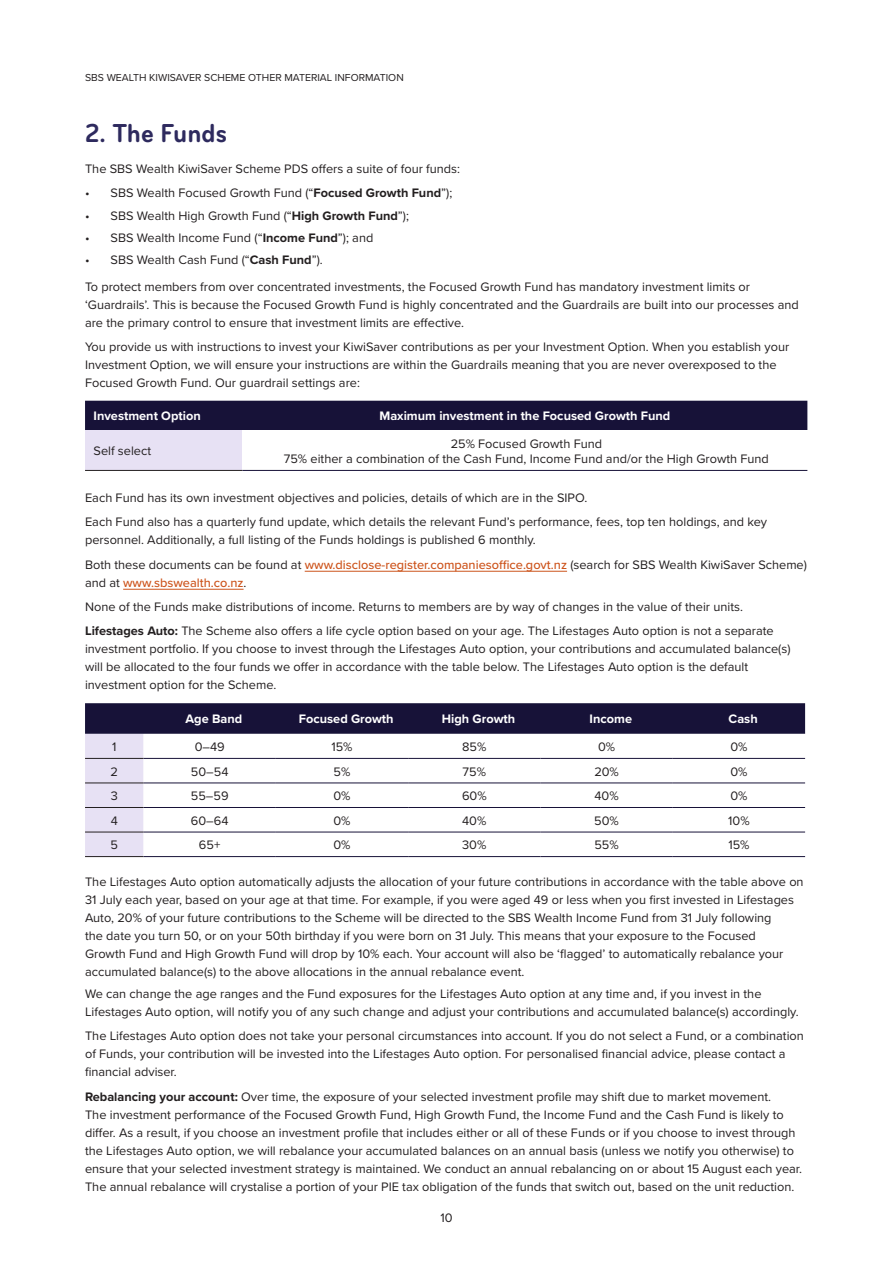
<style>
.page{position:relative;width:893px;height:1263px;background:#fff}
.page>*{position:absolute;margin:0;border:0;box-sizing:border-box;transform-origin:0 0}
.Heading_1{font:700 27px "Bryant Condensed";color:#2e2a5e}
.Body{font:12.75px/18px "Proxima Nova";color:#231f20}
.Table_Body_Centered{font:12.75px/15px "Proxima Nova";color:#231f20;text-align:center}
.Paragraph_Style16{font:12.75px "Proxima Nova";color:#231f20}
.Body-2{font:700 12.75px "Proxima Nova";color:#fff}
.Table_Header{font:700 12.75px "Proxima Nova";color:#fff}
.t1{font:10.5px "Proxima Nova";color:#231f20}
.s1{font-weight:700}
.s2{font-weight:500;color:#cd541c}
</style>
<div class="page">
<hr style="left:305px;top:571px;width:262px;height:1px;background:#cd541c">
<hr style="left:123px;top:589px;width:121px;height:1px;background:#cd541c">
<div style="left:85px;top:401px;width:722px;height:29px;background:#171238"></div>
<div style="left:85px;top:430px;width:157px;height:40px;background:#e7e1f4"></div>
<hr style="left:85px;top:470px;width:157px;height:1px;background:#231f20">
<hr style="left:242px;top:470px;width:565px;height:1px;background:#171238">
<svg style="left:85px;top:703px;width:720px;height:153px;background:#4a4566"></svg>
<svg style="left:144px;top:734px;width:661px;height:122px"></svg>
<hr style="left:85px;top:783px;width:59px;height:1px;background:#231f20">
<hr style="left:85px;top:807px;width:59px;height:1px;background:#231f20">
<hr style="left:85px;top:832px;width:59px;height:1px;background:#231f20">
<hr style="left:144px;top:783px;width:132px;height:1px;background:#171238">
<hr style="left:276px;top:783px;width:132px;height:1px;background:#171238">
<hr style="left:408px;top:783px;width:132px;height:1px;background:#171238">
<hr style="left:540px;top:783px;width:133px;height:1px;background:#171238">
<hr style="left:673px;top:783px;width:132px;height:1px;background:#171238">
<hr style="left:144px;top:807px;width:132px;height:1px;background:#171238">
<hr style="left:276px;top:807px;width:132px;height:1px;background:#171238">
<hr style="left:408px;top:807px;width:132px;height:1px;background:#171238">
<hr style="left:540px;top:807px;width:133px;height:1px;background:#171238">
<hr style="left:673px;top:807px;width:132px;height:1px;background:#171238">
<hr style="left:144px;top:832px;width:132px;height:1px;background:#171238">
<hr style="left:276px;top:832px;width:132px;height:1px;background:#171238">
<hr style="left:408px;top:832px;width:132px;height:1px;background:#171238">
<hr style="left:540px;top:832px;width:133px;height:1px;background:#171238">
<hr style="left:673px;top:832px;width:132px;height:1px;background:#171238">
<hr style="left:85px;top:856px;width:59px;height:1px;background:#231f20">
<hr style="left:144px;top:856px;width:132px;height:1px;background:#171238">
<hr style="left:276px;top:856px;width:132px;height:1px;background:#171238">
<hr style="left:408px;top:856px;width:132px;height:1px;background:#171238">
<hr style="left:540px;top:856px;width:133px;height:1px;background:#171238">
<hr style="left:673px;top:856px;width:132px;height:1px;background:#171238">
<hr style="left:85px;top:758px;width:59px;height:1px;background:#231f20">
<hr style="left:144px;top:758px;width:132px;height:1px;background:#171238">
<hr style="left:276px;top:758px;width:132px;height:1px;background:#171238">
<hr style="left:408px;top:758px;width:132px;height:1px;background:#171238">
<hr style="left:540px;top:758px;width:133px;height:1px;background:#171238">
<hr style="left:673px;top:758px;width:132px;height:1px;background:#171238">
<p class="t1" style="left:85px;top:69px;width:320px">SBS WEALTH KIWISAVER SCHEME OTHER MATERIAL INFORMATION</p>
<p class="Heading_1" style="left:85px;top:117px;width:143px">2. The Funds</p>
<p class="Body" style="left:85px;top:159px;width:377px">The SBS Wealth KiwiSaver Scheme PDS offers a suite of four funds:</p>
<p class="Body" style="left:85px;top:183px;width:369px">• SBS Wealth Focused Growth Fund (“<span class="s1">Focused Growth Fund</span>”);</p>
<p class="Body" style="left:85px;top:206px;width:325px">• SBS Wealth High Growth Fund (“<span class="s1">High Growth Fund</span>”);</p>
<p class="Body" style="left:85px;top:228px;width:290px">• SBS Wealth Income Fund (“<span class="s1">Income Fund</span>”); and</p>
<p class="Body" style="left:85px;top:250px;width:238px">• SBS Wealth Cash Fund (“<span class="s1">Cash Fund</span>”).</p>
<p class="Body" style="left:85px;top:277px;width:715px">To protect members from over concentrated investments, the Focused Growth Fund has mandatory investment limits or ‘Guardrails’. This is because the Focused Growth Fund is highly concentrated and the Guardrails are built into our processes and are the primary control to ensure that investment limits are effective.</p>
<p class="Body" style="left:85px;top:337px;width:706px">You provide us with instructions to invest your KiwiSaver contributions as per your Investment Option. When you establish your<br>Investment Option, we will ensure your instructions are within the Guardrails meaning that you are never overexposed to the<br>Focused Growth Fund. Our guardrail settings are:</p>
<p class="Body-2" style="left:94px;top:406px;width:109px">Investment Option</p>
<p class="Table_Header" style="left:379px;top:406px;width:292px">Maximum investment in the Focused Growth Fund</p>
<p class="Body" style="left:94px;top:441px;width:59px">Self select</p>
<p class="Table_Body_Centered" style="left:284px;top:435px;width:486px">25% Focused Growth Fund<br>75% either a combination of the Cash Fund, Income Fund and/or the High Growth Fund</p>
<p class="Body" style="left:85px;top:488px;width:502px">Each Fund has its own investment objectives and policies, details of which are in the SIPO.</p>
<p class="Body" style="left:85px;top:512px;width:684px">Each Fund also has a quarterly fund update, which details the relevant Fund’s performance, fees, top ten holdings, and key personnel. Additionally, a full listing of the Funds holdings is published 6 monthly.</p>
<p class="Body" style="left:85px;top:555px;width:723px">Both these documents can be found at <span class="s2">www.disclose-register.companiesoffice.govt.nz</span> (search for SBS Wealth KiwiSaver Scheme) and at <span class="s2">www.sbswealth.co.nz</span>.</p>
<p class="Body" style="left:85px;top:597px;width:658px">None of the Funds make distributions of income. Returns to members are by way of changes in the value of their units.</p>
<p class="Body" style="left:85px;top:622px;width:707px"><span class="s1">Lifestages Auto:</span> The Scheme also offers a life cycle option based on your age. The Lifestages Auto option is not a separate investment portfolio. If you choose to invest through the Lifestages Auto option, your contributions and accumulated balance(s) will be allocated to the four funds we offer in accordance with the table below. The Lifestages Auto option is the default investment option for the Scheme.</p>
<p class="Body-2" style="left:186px;top:709px;width:58px">Age Band</p>
<p class="Body-2" style="left:299px;top:709px;width:96px">Focused Growth</p>
<p class="Body-2" style="left:442px;top:709px;width:75px">High Growth</p>
<p class="Body-2" style="left:590px;top:709px;width:44px">Income</p>
<p class="Body-2" style="left:729px;top:709px;width:31px">Cash</p>
<p class="Body" style="left:112px;top:737px;width:6px">1</p>
<p class="Paragraph_Style16" style="left:195px;top:737px;width:32px">0–49</p>
<p class="Paragraph_Style16" style="left:331px;top:737px;width:23px">15%</p>
<p class="Paragraph_Style16" style="left:462px;top:737px;width:26px">85%</p>
<p class="Paragraph_Style16" style="left:598px;top:737px;width:19px">0%</p>
<p class="Paragraph_Style16" style="left:730px;top:737px;width:19px">0%</p>
<p class="Body" style="left:111px;top:762px;width:9px">2</p>
<p class="Paragraph_Style16" style="left:191px;top:762px;width:39px">50–54</p>
<p class="Paragraph_Style16" style="left:334px;top:762px;width:18px">5%</p>
<p class="Paragraph_Style16" style="left:463px;top:762px;width:25px">75%</p>
<p class="Paragraph_Style16" style="left:594px;top:762px;width:26px">20%</p>
<p class="Paragraph_Style16" style="left:730px;top:762px;width:19px">0%</p>
<p class="Body" style="left:111px;top:786px;width:9px">3</p>
<p class="Paragraph_Style16" style="left:191px;top:786px;width:39px">55–59</p>
<p class="Paragraph_Style16" style="left:333px;top:786px;width:19px">0%</p>
<p class="Paragraph_Style16" style="left:462px;top:786px;width:26px">60%</p>
<p class="Paragraph_Style16" style="left:594px;top:786px;width:26px">40%</p>
<p class="Paragraph_Style16" style="left:730px;top:786px;width:19px">0%</p>
<p class="Body" style="left:111px;top:811px;width:9px">4</p>
<p class="Paragraph_Style16" style="left:191px;top:811px;width:39px">60–64</p>
<p class="Paragraph_Style16" style="left:333px;top:811px;width:19px">0%</p>
<p class="Paragraph_Style16" style="left:462px;top:811px;width:26px">40%</p>
<p class="Paragraph_Style16" style="left:594px;top:811px;width:26px">50%</p>
<p class="Paragraph_Style16" style="left:728px;top:811px;width:23px">10%</p>
<p class="Body" style="left:111px;top:835px;width:9px">5</p>
<p class="Paragraph_Style16" style="left:199px;top:835px;width:23px">65+</p>
<p class="Paragraph_Style16" style="left:333px;top:835px;width:19px">0%</p>
<p class="Paragraph_Style16" style="left:462px;top:835px;width:26px">30%</p>
<p class="Paragraph_Style16" style="left:594px;top:835px;width:26px">55%</p>
<p class="Paragraph_Style16" style="left:728px;top:835px;width:23px">15%</p>
<p class="Body" style="left:85px;top:872px;width:720px">The Lifestages Auto option automatically adjusts the allocation of your future contributions in accordance with the table above on 31 July each year, based on your age at that time. For example, if you were aged 49 or less when you first invested in Lifestages Auto, 20% of your future contributions to the Scheme will be directed to the SBS Wealth Income Fund from 31 July following<br>the date you turn 50, or on your 50th birthday if you were born on 31 July. This means that your exposure to the Focused<br>Growth Fund and High Growth Fund will drop by 10% each. Your account will also be ‘flagged’ to automatically rebalance your accumulated balance(s) to the above allocations in the annual rebalance event.</p>
<p class="Body" style="left:85px;top:984px;width:714px">We can change the age ranges and the Fund exposures for the Lifestages Auto option at any time and, if you invest in the<br>Lifestages Auto option, will notify you of any such change and adjust your contributions and accumulated balance(s) accordingly.</p>
<p class="Body" style="left:85px;top:1026px;width:720px">The Lifestages Auto option does not take your personal circumstances into account. If you do not select a Fund, or a combination of Funds, your contribution will be invested into the Lifestages Auto option. For personalised financial advice, please contact a financial adviser.</p>
<p class="Body" style="left:85px;top:1087px;width:717px"><span class="s1">Rebalancing your account:</span> Over time, the exposure of your selected investment profile may shift due to market movement.<br>The investment performance of the Focused Growth Fund, High Growth Fund, the Income Fund and the Cash Fund is likely to differ. As a result, if you choose an investment profile that includes either or all of these Funds or if you choose to invest through the Lifestages Auto option, we will rebalance your accumulated balances on an annual basis (unless we notify you otherwise) to ensure that your selected investment strategy is maintained. We conduct an annual rebalancing on or about 15 August each year.<br>The annual rebalance will crystalise a portion of your PIE tax obligation of the funds that switch out, based on the unit reduction.</p>
<p class="Body" style="left:440px;top:1208px;width:14px">10</p>
</div>
